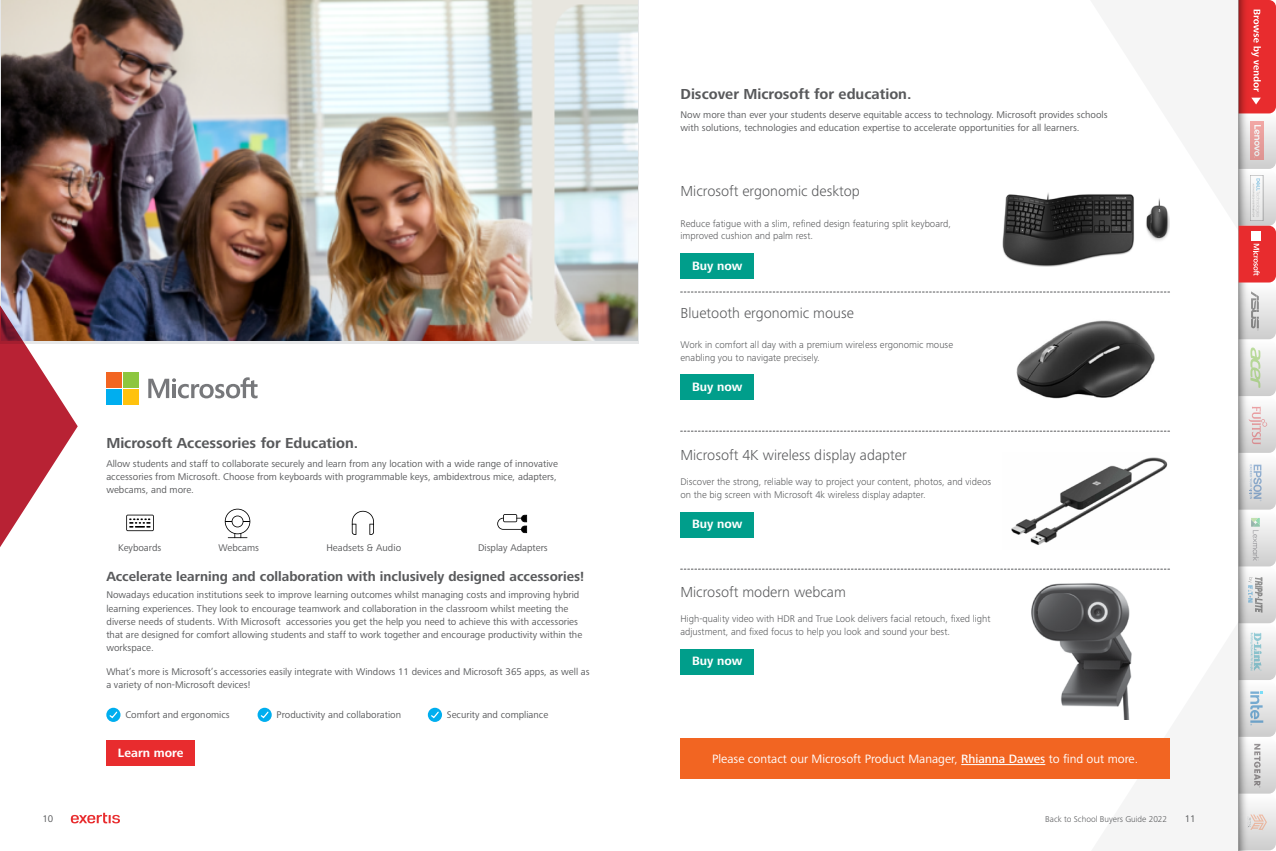
<style>
.page{position:relative;width:1276px;height:851px;background:#fff}
.page>*{position:absolute;margin:0;border:0;box-sizing:border-box;transform-origin:0 0}
.t1{font:300 15px "Frutiger Next Pro";color:#58595b}
.t2{font:700 15px "Frutiger Next Pro";color:#58595b}
.t3{font:700 13.75px "Frutiger Next Pro";color:#58595b}
.t4{font:12.5px "Frutiger Next Pro";color:#fff}
.t5{font:700 12.5px "Frutiger Next Pro";color:#fff}
.t6{font:10px/13.1px "Frutiger Next Pro";color:#58595b}
.t7{font:300 10px/12.5px "Frutiger Next Pro";color:#58595b}
.t8{font:300 8.75px "Frutiger Next Pro";color:#58595b}
.s1{font-weight:500}
</style>
<div class="page">
<img style="left:78px;top:0;width:560px;height:341px">
<img style="left:1016px;top:324px;width:68px;height:75px">
<svg style="left:1084px;top:291px;width:86px;height:488px"></svg>
<svg style="left:0;top:0;width:78px;height:824px"></svg>
<div style="left:680px;top:738px;width:489px;height:41px;background:#f26522"></div>
<hr style="left:961px;top:764px;width:84px;height:1px;background:#fff">
<svg style="left:680px;top:292px;width:489px;height:1px"></svg>
<svg style="left:680px;top:431px;width:489px;height:1px"></svg>
<svg style="left:680px;top:569px;width:489px;height:1px"></svg>
<div style="left:680px;top:649px;width:74px;height:25px;background:#009e8b"></div>
<div style="left:680px;top:253px;width:74px;height:26px;background:#009e8b"></div>
<div style="left:680px;top:374px;width:74px;height:26px;background:#009e8b"></div>
<div style="left:106px;top:740px;width:89px;height:26px;background:#e82c2e"></div>
<div style="left:680px;top:512px;width:74px;height:25px;background:#009e8b"></div>
<svg style="left:148px;top:377px;width:109px;height:21px"></svg>
<div style="left:106px;top:372px;width:16px;height:15px;background:#f26522"></div>
<div style="left:123px;top:372px;width:16px;height:15px;background:#8dc63f"></div>
<div style="left:106px;top:389px;width:16px;height:15px;background:#00aeef"></div>
<div style="left:123px;top:389px;width:16px;height:15px;background:#ffc20e"></div>
<img style="left:1002px;top:193px;width:168px;height:73px">
<img style="left:1011px;top:452px;width:159px;height:97px">
<img style="left:1031px;top:581px;width:115px;height:138px">
<svg style="left:1238px;top:0;width:38px;height:850px"></svg>
<svg style="left:126px;top:514px;width:28px;height:17px"></svg>
<svg style="left:225px;top:508px;width:25px;height:30px"></svg>
<svg style="left:352px;top:510px;width:22px;height:25px"></svg>
<svg style="left:497px;top:514px;width:30px;height:19px"></svg>
<svg style="left:106px;top:707px;width:14px;height:14px"></svg>
<svg style="left:257px;top:707px;width:15px;height:14px"></svg>
<svg style="left:428px;top:707px;width:14px;height:14px"></svg>
<svg style="left:109px;top:710px;width:9px;height:9px"></svg>
<svg style="left:260px;top:710px;width:9px;height:9px"></svg>
<svg style="left:430px;top:710px;width:9px;height:9px"></svg>
<svg style="left:71px;top:812px;width:49px;height:11px"></svg>
<h1 class="t2" style="left:680px;top:86px;width:232px">Discover Microsoft for education.</h1>
<p class="t6" style="left:680px;top:108px;width:428px">Now more than ever your students deserve equitable access to technology. Microsoft provides schools with solutions, technologies and education expertise to accelerate opportunities for all learners.</p>
<h1 class="t1" style="left:680px;top:182px;width:181px">Microsoft ergonomic desktop</h1>
<p class="t7" style="left:680px;top:217px;width:272px">Reduce fatigue with a slim, refined design featuring split keyboard, improved cushion and palm rest.</p>
<p class="t5" style="left:692px;top:258px;width:52px">Buy now</p>
<h1 class="t1" style="left:680px;top:304px;width:175px">Bluetooth ergonomic mouse</h1>
<p class="t7" style="left:680px;top:338px;width:274px">Work in comfort all day with a premium wireless ergonomic mouse enabling you to navigate precisely.</p>
<h1 class="t2" style="left:106px;top:434px;width:253px">Microsoft Accessories for Education.</h1>
<p class="t6" style="left:106px;top:456px;width:453px;text-align:justify">Allow students and staff to collaborate securely and learn from any location with a wide range of innovative accessories from Microsoft. Choose from keyboards with programmable keys, ambidextrous mice, adapters, webcams, and more.</p>
<p class="t6" style="left:326px;top:541px;width:76px">Headsets &amp; Audio</p>
<p class="t6" style="left:478px;top:541px;width:71px">Display Adapters</p>
<p class="t6" style="left:106px;top:588px;width:477px">Nowadays education institutions seek to improve learning outcomes whilst managing costs and improving hybrid learning experiences. They look to encourage teamwork and collaboration in the classroom whilst meeting the diverse needs of students. With Microsoft accessories you get the help you need to achieve this with accessories that are designed for comfort allowing students and staff to work together and encourage productivity within the workspace.</p>
<p class="t6" style="left:106px;top:664px;width:485px">What’s more is Microsoft’s accessories easily integrate with Windows 11 devices and Microsoft 365 apps, as well as a variety of non-Microsoft devices!</p>
<p class="t6" style="left:118px;top:541px;width:45px">Keyboards</p>
<p class="t6" style="left:218px;top:541px;width:42px">Webcams</p>
<h2 class="t3" style="left:106px;top:568px;width:479px">Accelerate learning and collaboration with inclusively designed accessories!</h2>
<p class="t6" style="left:125px;top:708px;width:106px">Comfort and ergonomics</p>
<p class="t6" style="left:277px;top:708px;width:126px">Productivity and collaboration</p>
<p class="t6" style="left:447px;top:708px;width:103px">Security and compliance</p>
<p class="t5" style="left:118px;top:745px;width:67px">Learn more</p>
<p class="t5" style="left:692px;top:379px;width:52px">Buy now</p>
<h1 class="t1" style="left:680px;top:446px;width:228px">Microsoft 4K wireless display adapter</h1>
<p class="t7" style="left:680px;top:475px;width:312px">Discover the strong, reliable way to project your content, photos, and videos on the big screen with Microsoft 4k wireless display adapter.</p>
<p class="t5" style="left:692px;top:517px;width:52px">Buy now</p>
<h1 class="t1" style="left:680px;top:583px;width:167px">Microsoft modern webcam</h1>
<p class="t7" style="left:680px;top:612px;width:312px">High‑quality video with HDR and True Look delivers facial retouch, fixed light adjustment, and fixed focus to help you look and sound your best.</p>
<p class="t5" style="left:692px;top:654px;width:52px">Buy now</p>
<p class="t4" style="left:712px;top:751px;width:427px">Please contact our Microsoft Product Manager, <span class="s1">Rhianna Dawes</span> to find out more.</p>
<p class="t6" style="left:42px;top:812px;width:12px">10</p>
<p class="t8" style="left:1045px;top:813px;width:124px">Back to School Buyers Guide 2022</p>
<p class="t6" style="left:1184px;top:812px;width:12px">11</p>
</div>
